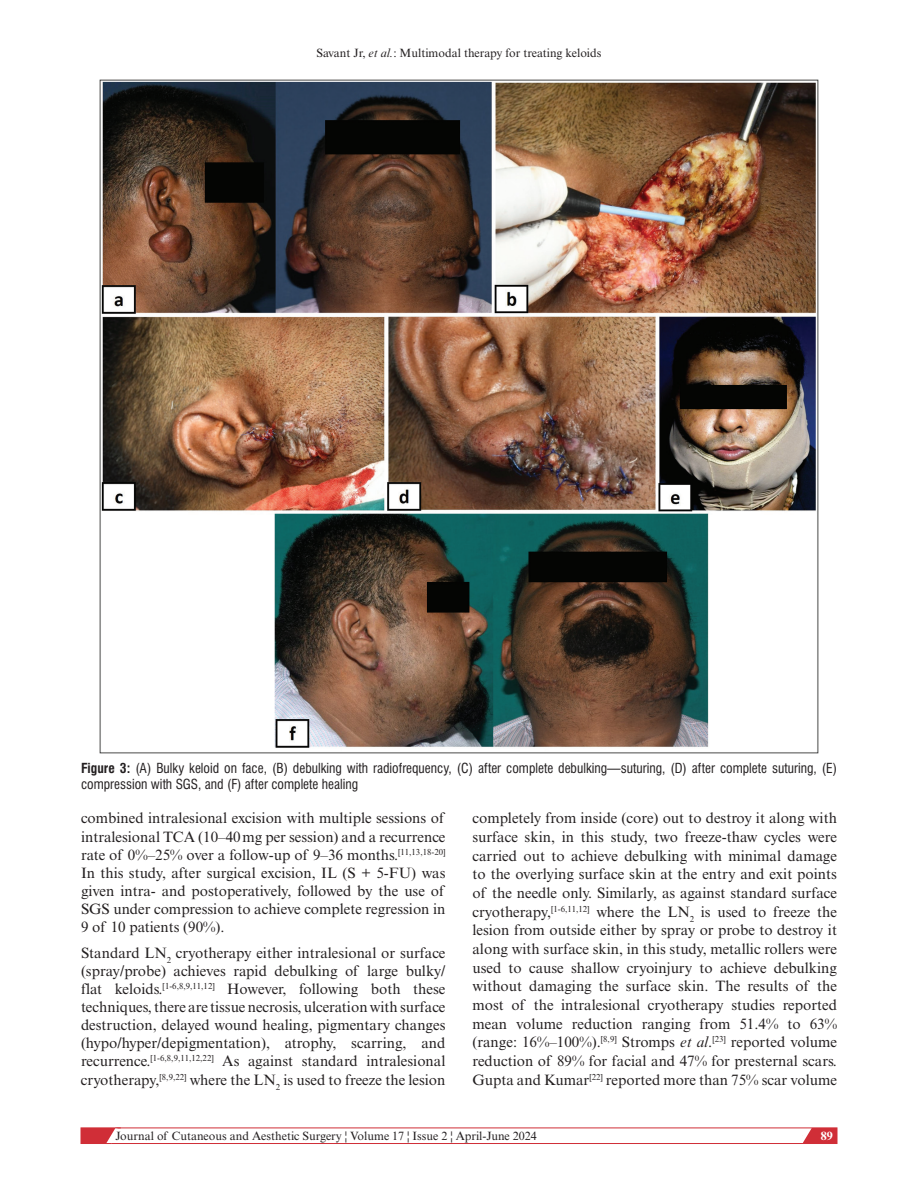
<style>
.page{position:relative;width:918px;height:1188px;background:#fff}
.page>*{position:absolute;margin:0;border:0;box-sizing:border-box;transform-origin:0 0}
.t1{font:15px/18.6px "Times New Roman MT Std";color:#231f20;text-align:justify}
.t2{font:condensed 13.5px/16.5px "Swiss 721 BT";color:#231f20}
.t3{font:12px "Times New Roman MT Std";color:#231f20}
.t4{font:700 12px "Times New Roman MT Std";color:#fff}
.s1{font-style:italic}
.s2{font-weight:700}
</style>
<div class="page">
<svg style="left:798px;top:1127px;width:39px;height:15px"></svg>
<div style="left:81px;top:1128px;width:756px;height:16px;border:1px solid #d02e37"></div>
<svg style="left:81px;top:1127px;width:40px;height:17px"></svg>
<img style="left:99px;top:80px;width:720px;height:673px">
<p class="t3" style="left:317px;top:46px;width:286px">Savant Jr, <span class="s1">et al.</span>: Multimodal therapy for treating keloids</p>
<p class="t2" style="left:81px;top:759px;width:758px"><span class="s2">Figure 3:</span> (A) Bulky keloid on face, (B) debulking with radiofrequency, (C) after complete debulking—suturing, (D) after complete suturing, (E) compression with SGS, and (F) after complete healing</p>
<p class="t1" style="left:81px;top:809px;width:366px;line-height:18px">combined intralesional excision with multiple sessions of intralesional TCA (10–40mg per session) and a recurrence rate of 0%–25% over a follow-up of 9–36 months.<sup>[11,13,18-20] </sup>In this study, after surgical excision, IL (S + 5-FU) was given intra- and postoperatively, followed by the use of SGS under compression to achieve complete regression in 9 of 10 patients (90%).</p>
<p class="t1" style="left:81px;top:944px;width:366px;line-height:18px">Standard LN<sub>2</sub> cryotherapy either intralesional or surface (spray/probe) achieves rapid debulking of large bulky/ flat keloids.<sup>[1-6,8,9,11,12]</sup> However, following both these techniques, there are tissue necrosis, ulceration with surface destruction, delayed wound healing, pigmentary changes (hypo/hyper/depigmentation), atrophy, scarring, and recurrence.<sup>[1-6,8,9,11,12,22]</sup> As against standard intralesional cryotherapy,<sup>[8,9,22]</sup> where the LN<sub>2</sub> is used to freeze the lesion</p>
<p class="t1" style="left:472px;top:809px;width:366px">completely from inside (core) out to destroy it along with surface skin, in this study, two freeze-thaw cycles were carried out to achieve debulking with minimal damage to the overlying surface skin at the entry and exit points of the needle only. Similarly, as against standard surface cryotherapy,<sup>[1-6,11,12]</sup> where the LN<sub>2</sub> is used to freeze the lesion from outside either by spray or probe to destroy it along with surface skin, in this study, metallic rollers were used to cause shallow cryoinjury to achieve debulking without damaging the surface skin. The results of the most of the intralesional cryotherapy studies reported mean volume reduction ranging from 51.4% to 63% (range: 16%–100%).<sup>[8,9]</sup> Stromps <span class="s1">et al</span>.<sup>[23]</sup> reported volume reduction of 89% for facial and 47% for presternal scars.<br>Gupta and Kumar<sup>[22]</sup> reported more than 75% scar volume</p>
<p class="t3" style="left:116px;top:1129px;width:423px">Journal of Cutaneous and Aesthetic Surgery ¦ Volume 17 ¦ Issue 2 ¦ April-June 2024</p>
<p class="t4" style="left:821px;top:1128px;width:13px">89</p>
</div>
